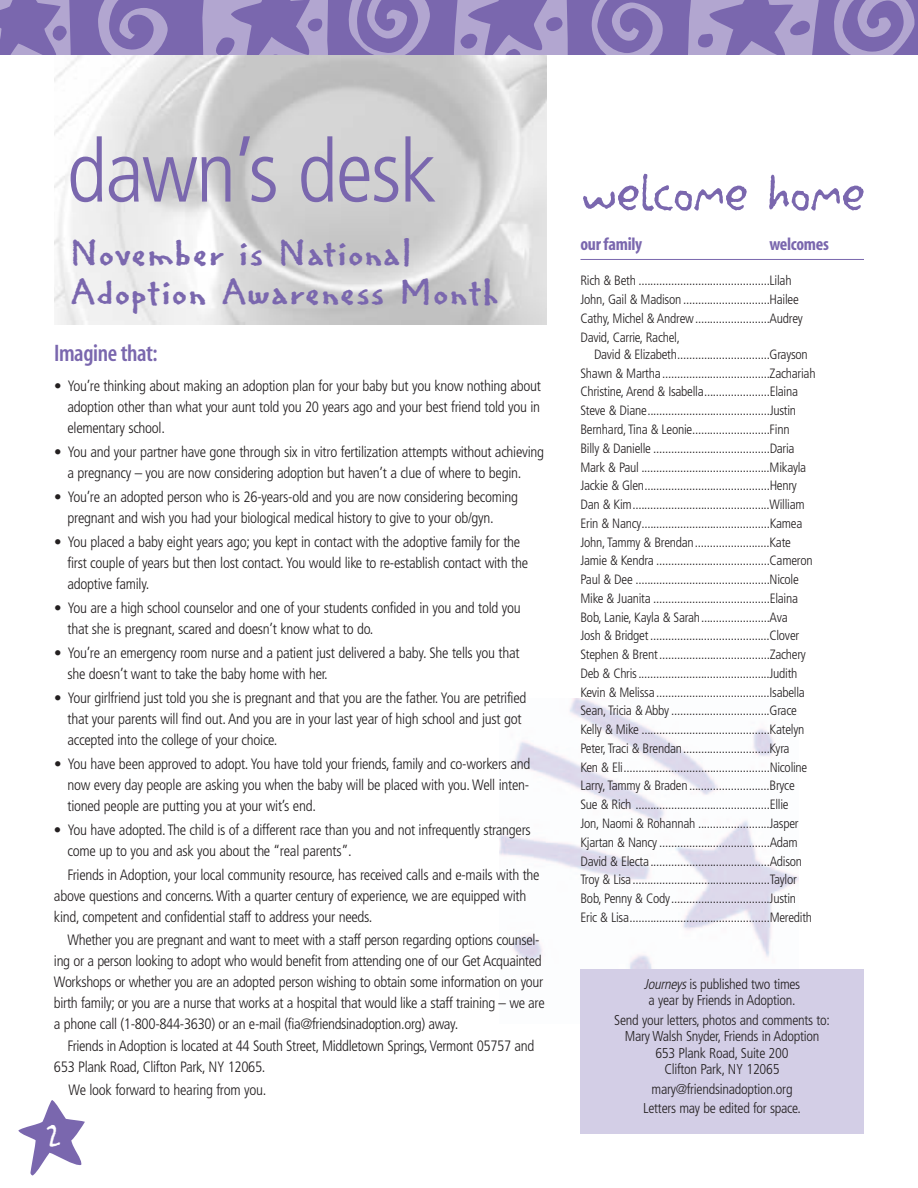
<style>
.page{position:relative;width:918px;height:1188px;background:#fff}
.page>*{position:absolute;margin:0;border:0;box-sizing:border-box;transform-origin:0 0}
.t1{font:300 condensed 87px "Frutiger";letter-spacing:-.025em;color:#7a67ae}
.t2{font:60px "Litterbox ICG";letter-spacing:-.035em;color:#7a67ae}
.t3{font:39px/39px "Regular Joe";color:#7a67ae}
.t4{font:36px "Litterbox ICG";color:#fff}
.t5{font:600 condensed 24px "Myriad";letter-spacing:-.015em;color:#7a67ae}
.t6{font:700 condensed 18px "Myriad";letter-spacing:-.015em;color:#7a67ae}
.t7{font:300 condensed 15px/21px "Frutiger";letter-spacing:-.02em;color:#231f20}
.t8{font:300 condensed 14.25px/16.5px "Frutiger";letter-spacing:-.02em;color:#231f20;text-align:center}
.t9{font:300 condensed 13.5px/18.8px "Frutiger";letter-spacing:-.02em;color:#231f20}
.s1{font-style:italic}
</style>
<div class="page">
<img style="left:500px;top:699px;width:299px;height:270px">
<hr style="left:580px;top:259px;width:284px;height:1px;background:#7a67ae">
<div style="left:72px;top:0;width:846px;height:55px;background:#7a67ae"></div>
<svg style="left:0;top:0;width:72px;height:55px;background:#8a79b8"></svg>
<svg style="left:98px;top:0;width:70px;height:55px;background:#9383bd"></svg>
<svg style="left:202px;top:0;width:128px;height:56px;background:#9889c0"></svg>
<svg style="left:344px;top:0;width:86px;height:55px;background:#8f7fbb"></svg>
<svg style="left:453px;top:0;width:116px;height:55px;background:#9586be"></svg>
<svg style="left:591px;top:0;width:73px;height:55px;background:#8f7eba"></svg>
<svg style="left:687px;top:0;width:136px;height:55px;background:#9686bf"></svg>
<svg style="left:831px;top:0;width:86px;height:55px;background:#9181bc"></svg>
<svg style="left:18px;top:1100px;width:67px;height:76px"></svg>
<div style="left:580px;top:969px;width:284px;height:165px;background:#d3cee6"></div>
<h1 class="t1" style="left:67px;top:136px;width:371px">dawn’s desk</h1>
<h3 class="t3" style="left:70px;top:236px;width:431px">November is National<br>Adoption Awareness Month</h3>
<h3 class="t5" style="left:54px;top:345px;width:105px">Imagine that:</h3>
<p class="t7" style="left:68px;top:376px;width:475px;text-align:justify;text-indent:-14px">• You’re thinking about making an adoption plan for your baby but you know nothing about adoption other than what your aunt told you 20 years ago and your best friend told you in elementary school.</p>
<p class="t7" style="left:68px;top:442px;width:478px;text-indent:-14px">• You and your partner have gone through six in vitro fertilization attempts without achieving a pregnancy – you are now considering adoption but haven’t a clue of where to begin.</p>
<p class="t7" style="left:68px;top:487px;width:452px;text-indent:-14px">• You’re an adopted person who is 26-years-old and you are now considering becoming pregnant and wish you had your biological medical history to give to your ob/gyn.</p>
<p class="t7" style="left:68px;top:533px;width:462px;text-indent:-14px">• You placed a baby eight years ago; you kept in contact with the adoptive family for the first couple of years but then lost contact. You would like to re-establish contact with the adoptive family.</p>
<p class="t7" style="left:68px;top:599px;width:455px;text-indent:-14px">• You are a high school counselor and one of your students confided in you and told you that she is pregnant, scared and doesn’t know what to do.</p>
<p class="t7" style="left:68px;top:644px;width:454px;text-indent:-14px">• You’re an emergency room nurse and a patient just delivered a baby. She tells you that she doesn’t want to take the baby home with her.</p>
<p class="t7" style="left:68px;top:689px;width:460px;text-indent:-14px">• Your girlfriend just told you she is pregnant and that you are the father. You are petrified that your parents will find out. And you are in your last year of high school and just got accepted into the college of your choice.</p>
<p class="t7" style="left:68px;top:755px;width:465px;text-align:justify;text-indent:-14px">• You have been approved to adopt. You have told your friends, family and co-workers and now every day people are asking you when the baby will be placed with you. Well inten&shy;tioned people are putting you at your wit’s end.</p>
<p class="t7" style="left:67px;top:821px;width:465px;text-indent:-14px">• You have adopted. The child is of a different race than you and not infrequently strangers come up to you and ask you about the “real parents”.</p>
<p class="t7" style="left:54px;top:866px;width:487px;text-indent:14px">Friends in Adoption, your local community resource, has received calls and e-mails with the above questions and concerns. With a quarter century of experience, we are equipped with kind, competent and confidential staff to address your needs.</p>
<p class="t7" style="left:54px;top:930px;width:492px;text-indent:14px">Whether you are pregnant and want to meet with a staff person regarding options counsel&shy;ing or a person looking to adopt who would benefit from attending one of our Get Acquainted Workshops or whether you are an adopted person wishing to obtain some information on your birth family; or you are a nurse that works at a hospital that would like a staff training – we are a phone call (1-800-844-3630) or an e-mail (fia@friendsinadoption.org) away.</p>
<p class="t7" style="left:54px;top:1037px;width:482px;text-indent:14px">Friends in Adoption is located at 44 South Street, Middletown Springs, Vermont 05757 and<br>653 Plank Road, Clifton Park, NY 12065.</p>
<p class="t7" style="left:69px;top:1080px;width:199px">We look forward to hearing from you.</p>
<h3 class="t4" style="left:46px;top:1125px;width:18px">2</h3>
<h2 class="t2" style="left:580px;top:174px;width:287px">welcome home</h2>
<p class="t6" style="left:580px;top:238px;width:63px">our family</p>
<p class="t6" style="left:770px;top:238px;width:61px">welcomes</p>
<p class="t9" style="left:580px;top:272px;width:224px">Rich &amp; Beth ............................................Lilah John, Gail &amp; Madison .............................Hailee Cathy, Michel &amp; Andrew.........................Audrey David, Carrie, Rachel,</p>
<p class="t9" style="left:580px;top:346px;width:237px;text-indent:14px">David &amp; Elizabeth...............................Grayson Shawn &amp; Martha....................................Zachariah Christine, Arend &amp; Isabella......................Elaina Steve &amp; Diane.........................................Justin Bernhard, Tina &amp; Leonie..........................Finn<br>Billy &amp; Danielle .......................................Daria Mark &amp; Paul ...........................................Mikayla Jackie &amp; Glen..........................................Henry Dan &amp; Kim..............................................William Erin &amp; Nancy...........................................Kamea John, Tammy &amp; Brendan.........................Kate Jamie &amp; Kendra ......................................Cameron Paul &amp; Dee .............................................Nicole Mike &amp; Juanita .......................................Elaina Bob, Lanie, Kayla &amp; Sarah.......................Ava<br>Josh &amp; Bridget........................................Clover Stephen &amp; Brent.....................................Zachery Deb &amp; Chris............................................Judith Kevin &amp; Melissa......................................Isabella Sean, Tricia &amp; Abby .................................Grace Kelly &amp; Mike ...........................................Katelyn Peter, Traci &amp; Brendan.............................Kyra<br>Ken &amp; Eli.................................................Nicoline Larry, Tammy &amp; Braden...........................Bryce<br>Sue &amp; Rich .............................................Ellie<br>Jon, Naomi &amp; Rohannah ........................Jasper Kjartan &amp; Nancy .....................................Adam David &amp; Electa........................................Adison Troy &amp; Lisa..............................................Taylor Bob, Penny &amp; Cody.................................Justin Eric &amp; Lisa...............................................Meredith</p>
<p class="t8" style="left:644px;top:977px;width:158px"><span class="s1">Journeys</span>is published two times a year by Friends in Adoption.</p>
<p class="t8" style="left:614px;top:1013px;width:217px">Send your letters, photos and comments to:<br>Mary Walsh Snyder, Friends in Adoption<br>653 Plank Road, Suite 200<br>Clifton Park, NY 12065</p>
<p class="t8" style="left:643px;top:1080px;width:159px;line-height:19.5px">mary@friendsinadoption.org<br>Letters may be edited for space.</p>
</div>
